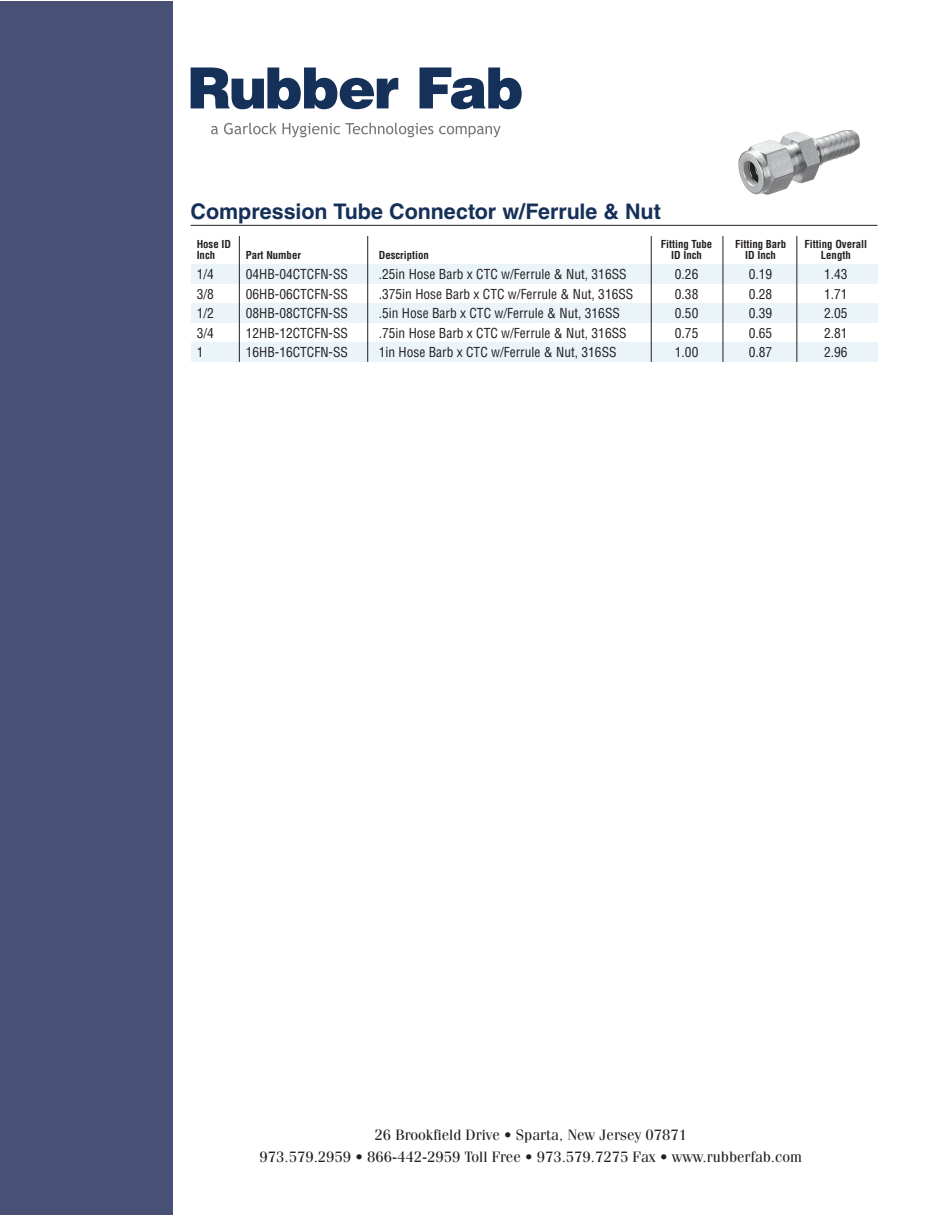
<style>
.page{position:relative;width:945px;height:1215px;background:#fff}
.page>*{position:absolute;margin:0;border:0;box-sizing:border-box;transform-origin:0 0}
._2_hose_name{font:700 21.45px "Helvetica LT Std";letter-spacing:-.005em;color:#153059}
.t1{font:15px "Fenice Std";color:#231f20}
.parstl_lits_2{font:condensed 13.5px "Helvetica LT Std";color:#231f20}
.part_list{font:700 condensed 10.8px "Helvetica LT Std";color:#231f20}
</style>
<div class="page">
<div style="left:1px;top:1px;width:172px;height:1214px;background:#485175"></div>
<svg style="left:191px;top:68px;width:207px;height:41px"></svg>
<svg style="left:420px;top:68px;width:102px;height:41px"></svg>
<svg style="left:211px;top:126px;width:7px;height:8px"></svg>
<svg style="left:224px;top:123px;width:53px;height:11px"></svg>
<svg style="left:283px;top:123px;width:150px;height:14px"></svg>
<svg style="left:439px;top:126px;width:62px;height:11px"></svg>
<img style="left:738px;top:130px;width:122px;height:65px">
<div style="left:191px;top:264px;width:687px;height:20px;background:#ebf5f9"></div>
<div style="left:191px;top:303px;width:687px;height:20px;background:#ebf5f9"></div>
<div style="left:191px;top:342px;width:687px;height:20px;background:#ebf5f9"></div>
<hr style="left:191px;top:225px;width:687px;height:1px;background:#231f20">
<hr style="left:239px;top:236px;width:1px;height:126px;background:#231f20">
<hr style="left:367px;top:236px;width:1px;height:126px;background:#231f20">
<hr style="left:723px;top:236px;width:1px;height:126px;background:#231f20">
<hr style="left:651px;top:236px;width:1px;height:126px;background:#231f20">
<hr style="left:797px;top:236px;width:1px;height:126px;background:#231f20">
<p class="_2_hose_name" style="left:191px;top:198px;width:472px">Compression Tube Connector w/Ferrule &amp; Nut</p>
<p class="part_list" style="left:197px;top:237px;width:36px">Hose ID</p>
<p class="part_list" style="left:661px;top:237px;width:53px">Fitting Tube</p>
<p class="part_list" style="left:735px;top:237px;width:53px">Fitting Barb</p>
<p class="part_list" style="left:805px;top:237px;width:64px">Fitting Overall</p>
<p class="part_list" style="left:197px;top:248px;width:20px">Inch</p>
<p class="part_list" style="left:246px;top:248px;width:57px">Part Number</p>
<p class="part_list" style="left:379px;top:248px;width:52px">Description</p>
<p class="part_list" style="left:671px;top:248px;width:32px">ID Inch</p>
<p class="part_list" style="left:745px;top:248px;width:32px">ID Inch</p>
<p class="part_list" style="left:821px;top:248px;width:31px">Length</p>
<p class="parstl_lits_2" style="left:197px;top:266px;width:19px">1/4</p>
<p class="parstl_lits_2" style="left:246px;top:266px;width:104px">04HB-04CTCFN-SS</p>
<p class="parstl_lits_2" style="left:379px;top:266px;width:249px">.25in Hose Barb x CTC w/Ferrule &amp; Nut, 316SS</p>
<p class="parstl_lits_2" style="left:675px;top:266px;width:25px">0.26</p>
<p class="parstl_lits_2" style="left:749px;top:266px;width:25px">0.19</p>
<p class="parstl_lits_2" style="left:824px;top:266px;width:25px">1.43</p>
<p class="parstl_lits_2" style="left:197px;top:286px;width:19px">3/8</p>
<p class="parstl_lits_2" style="left:246px;top:286px;width:104px">06HB-06CTCFN-SS</p>
<p class="parstl_lits_2" style="left:379px;top:286px;width:256px">.375in Hose Barb x CTC w/Ferrule &amp; Nut, 316SS</p>
<p class="parstl_lits_2" style="left:675px;top:286px;width:25px">0.38</p>
<p class="parstl_lits_2" style="left:749px;top:286px;width:25px">0.28</p>
<p class="parstl_lits_2" style="left:824px;top:286px;width:25px">1.71</p>
<p class="parstl_lits_2" style="left:197px;top:305px;width:19px">1/2</p>
<p class="parstl_lits_2" style="left:246px;top:305px;width:104px">08HB-08CTCFN-SS</p>
<p class="parstl_lits_2" style="left:379px;top:305px;width:243px">.5in Hose Barb x CTC w/Ferrule &amp; Nut, 316SS</p>
<p class="parstl_lits_2" style="left:675px;top:305px;width:25px">0.50</p>
<p class="parstl_lits_2" style="left:749px;top:305px;width:25px">0.39</p>
<p class="parstl_lits_2" style="left:824px;top:305px;width:25px">2.05</p>
<p class="parstl_lits_2" style="left:197px;top:325px;width:19px">3/4</p>
<p class="parstl_lits_2" style="left:246px;top:325px;width:104px">12HB-12CTCFN-SS</p>
<p class="parstl_lits_2" style="left:379px;top:325px;width:249px">.75in Hose Barb x CTC w/Ferrule &amp; Nut, 316SS</p>
<p class="parstl_lits_2" style="left:675px;top:325px;width:25px">0.75</p>
<p class="parstl_lits_2" style="left:749px;top:325px;width:25px">0.65</p>
<p class="parstl_lits_2" style="left:824px;top:325px;width:25px">2.81</p>
<p class="parstl_lits_2" style="left:197px;top:344px;width:8px">1</p>
<p class="parstl_lits_2" style="left:246px;top:344px;width:104px">16HB-16CTCFN-SS</p>
<p class="parstl_lits_2" style="left:379px;top:344px;width:239px">1in Hose Barb x CTC w/Ferrule &amp; Nut, 316SS</p>
<p class="parstl_lits_2" style="left:675px;top:344px;width:25px">1.00</p>
<p class="parstl_lits_2" style="left:749px;top:344px;width:25px">0.87</p>
<p class="parstl_lits_2" style="left:824px;top:344px;width:25px">2.96</p>
<p class="t1" style="left:375px;top:1126px;width:314px">26 Brookfield Drive • Sparta, New Jersey 07871</p>
<p class="t1" style="left:260px;top:1148px;width:544px">973.579.2959 • 866-442-2959 Toll Free • 973.579.7275 Fax • www.rubberfab.com</p>
</div>
